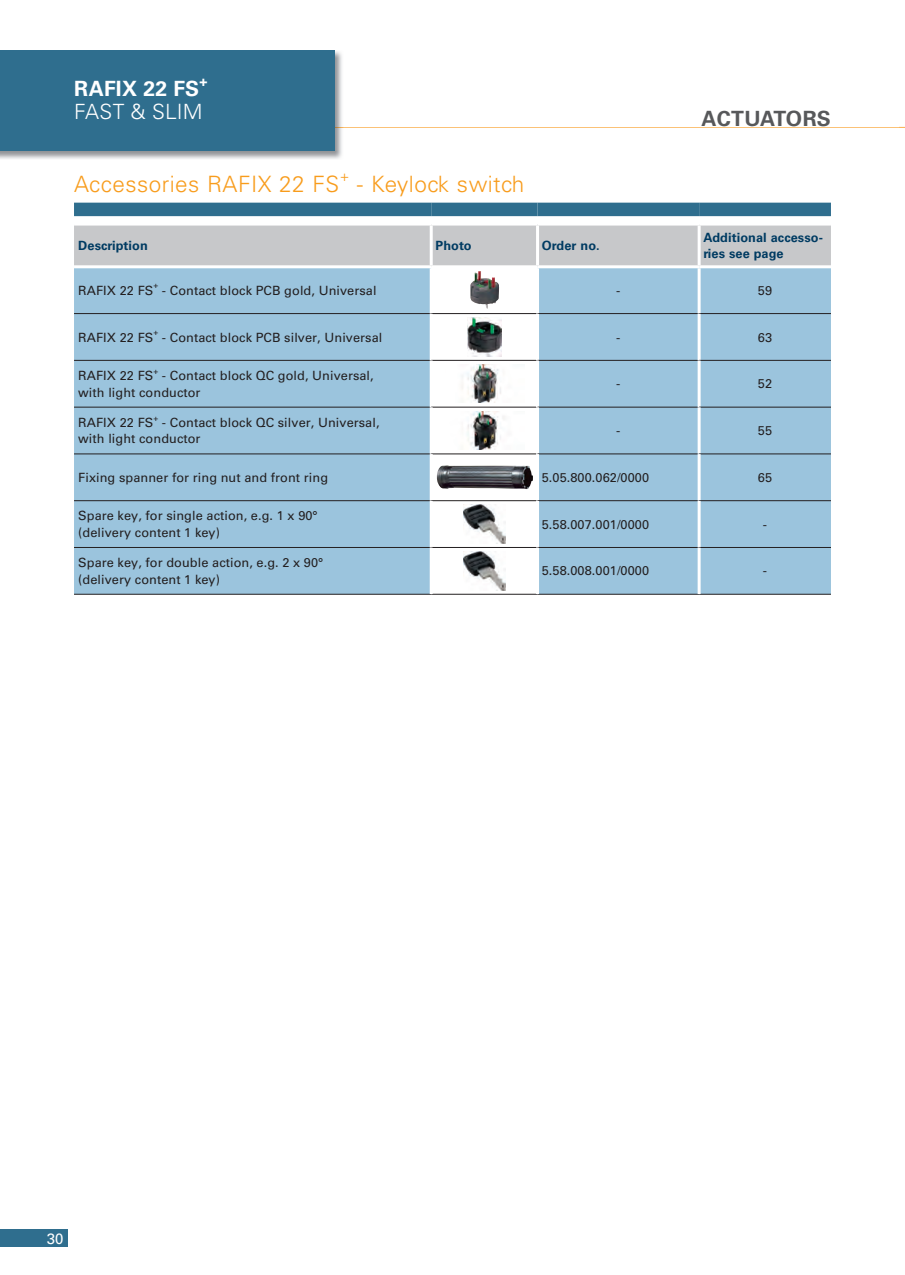
<style>
.page{position:relative;width:905px;height:1275px;background:#fff}
.page>*{position:absolute;margin:0;border:0;box-sizing:border-box;transform-origin:0 0}
.t1{font:300 22.5px "Univers LT Std";letter-spacing:.02em;color:#f89c1c}
.t2{font:700 21px "Univers LT Std";letter-spacing:.01em;color:#fff}
.t3{font:300 21px "Univers LT Std";letter-spacing:.01em;color:#fff}
.t4{font:700 21px "Univers";letter-spacing:.005em;color:#57585a}
.t5{font:15px "Univers LT Std";color:#fff}
.t6{font:300 14.7px "Univers LT Std";color:#f89c1c}
.t7{font:700 13.65px "Univers LT Std";color:#fff}
.t8{font:12.75px/16.5px "Univers LT Std";letter-spacing:.005em;color:#231f20}
.t9{font:700 12.75px/16.5px "Univers LT Std";letter-spacing:.005em;color:#003b62}
.t10{font:8.25px "Univers LT Std";color:#231f20}
</style>
<div class="page">
<div style="left:0;top:1229px;width:68px;height:18px;background:#2f6e8e"></div>
<hr style="left:0;top:127px;width:899px;height:1px;background:#faae4b">
<img style="left:0;top:51px;width:342px;height:108px">
<div style="left:0;top:50px;width:335px;height:100px;background:#2f6e8e"></div>
<svg style="left:74px;top:226px;width:757px;height:368px;background:#a7c8dc"></svg>
<hr style="left:74px;top:265px;width:357px;height:3px;background:#fff">
<hr style="left:74px;top:313px;width:357px;height:1px;background:#231f20">
<hr style="left:74px;top:360px;width:357px;height:1px;background:#231f20">
<hr style="left:74px;top:407px;width:357px;height:1px;background:#231f20">
<hr style="left:74px;top:454px;width:357px;height:1px;background:#231f20">
<hr style="left:74px;top:500px;width:357px;height:1px;background:#231f20">
<hr style="left:74px;top:547px;width:357px;height:1px;background:#231f20">
<hr style="left:74px;top:594px;width:357px;height:1px;background:#231f20">
<hr style="left:430px;top:226px;width:3px;height:39px;background:#fff">
<hr style="left:431px;top:265px;width:106px;height:3px;background:#fff">
<hr style="left:430px;top:268px;width:3px;height:45px;background:#fff">
<hr style="left:431px;top:313px;width:106px;height:1px;background:#231f20">
<hr style="left:430px;top:314px;width:3px;height:46px;background:#fff">
<hr style="left:431px;top:360px;width:106px;height:1px;background:#231f20">
<hr style="left:430px;top:360px;width:3px;height:47px;background:#fff">
<hr style="left:431px;top:407px;width:106px;height:1px;background:#231f20">
<hr style="left:430px;top:407px;width:3px;height:47px;background:#fff">
<hr style="left:431px;top:454px;width:106px;height:1px;background:#231f20">
<hr style="left:430px;top:454px;width:3px;height:46px;background:#fff">
<hr style="left:431px;top:500px;width:106px;height:1px;background:#231f20">
<hr style="left:430px;top:501px;width:3px;height:46px;background:#fff">
<hr style="left:431px;top:547px;width:106px;height:1px;background:#231f20">
<hr style="left:431px;top:594px;width:106px;height:1px;background:#231f20">
<hr style="left:430px;top:548px;width:3px;height:46px;background:#fff">
<hr style="left:536px;top:226px;width:3px;height:39px;background:#fff">
<hr style="left:537px;top:265px;width:162px;height:3px;background:#fff">
<hr style="left:536px;top:268px;width:3px;height:45px;background:#fff">
<hr style="left:537px;top:313px;width:162px;height:1px;background:#231f20">
<hr style="left:536px;top:314px;width:3px;height:46px;background:#fff">
<hr style="left:537px;top:360px;width:162px;height:1px;background:#231f20">
<hr style="left:536px;top:360px;width:3px;height:47px;background:#fff">
<hr style="left:537px;top:407px;width:162px;height:1px;background:#231f20">
<hr style="left:536px;top:407px;width:3px;height:47px;background:#fff">
<hr style="left:537px;top:454px;width:162px;height:1px;background:#231f20">
<hr style="left:536px;top:454px;width:3px;height:46px;background:#fff">
<hr style="left:537px;top:500px;width:162px;height:1px;background:#231f20">
<hr style="left:536px;top:501px;width:3px;height:46px;background:#fff">
<hr style="left:537px;top:547px;width:162px;height:1px;background:#231f20">
<hr style="left:537px;top:594px;width:162px;height:1px;background:#231f20">
<hr style="left:536px;top:548px;width:3px;height:46px;background:#fff">
<hr style="left:698px;top:226px;width:3px;height:39px;background:#fff">
<hr style="left:699px;top:265px;width:132px;height:3px;background:#fff">
<hr style="left:698px;top:268px;width:3px;height:45px;background:#fff">
<hr style="left:699px;top:313px;width:132px;height:1px;background:#231f20">
<hr style="left:698px;top:314px;width:3px;height:46px;background:#fff">
<hr style="left:699px;top:360px;width:132px;height:1px;background:#231f20">
<hr style="left:698px;top:360px;width:3px;height:47px;background:#fff">
<hr style="left:699px;top:407px;width:132px;height:1px;background:#231f20">
<hr style="left:698px;top:407px;width:3px;height:47px;background:#fff">
<hr style="left:699px;top:454px;width:132px;height:1px;background:#231f20">
<hr style="left:698px;top:454px;width:3px;height:46px;background:#fff">
<hr style="left:699px;top:500px;width:132px;height:1px;background:#231f20">
<hr style="left:698px;top:501px;width:3px;height:46px;background:#fff">
<hr style="left:699px;top:547px;width:132px;height:1px;background:#231f20">
<hr style="left:699px;top:594px;width:132px;height:1px;background:#231f20">
<hr style="left:698px;top:548px;width:3px;height:46px;background:#fff">
<div style="left:74px;top:203px;width:357px;height:13px;background:#2f6e8e"></div>
<div style="left:431px;top:203px;width:106px;height:13px;background:#2f6e8e"></div>
<div style="left:537px;top:203px;width:162px;height:13px;background:#2f6e8e"></div>
<div style="left:699px;top:203px;width:132px;height:13px;background:#2f6e8e"></div>
<img style="left:470px;top:271px;width:29px;height:38px">
<img style="left:468px;top:318px;width:34px;height:38px">
<img style="left:445px;top:365px;width:80px;height:38px">
<img style="left:445px;top:411px;width:80px;height:39px">
<img style="left:437px;top:465px;width:96px;height:24px">
<img style="left:464px;top:505px;width:42px;height:38px">
<img style="left:464px;top:552px;width:42px;height:38px">
<h2 class="t2" style="left:74px;top:76px;width:127px">RAFIX 22 FS</h2>
<p class="t7" style="left:200px;top:73px;width:9px">+</p>
<h2 class="t3" style="left:74px;top:99px;width:130px">FAST &amp; SLIM</h2>
<h2 class="t4" style="left:701px;top:106px;width:131px">ACTUATORS</h2>
<h1 class="t1" style="left:74px;top:171px;width:267px">Accessories RAFIX 22 FS</h1>
<p class="t6" style="left:340px;top:167px;width:11px">+</p>
<h1 class="t1" style="left:357px;top:171px;width:169px">- Keylock switch</h1>
<p class="t9" style="left:78px;top:237px;width:71px">Description</p>
<p class="t9" style="left:435px;top:237px;width:38px">Photo</p>
<p class="t9" style="left:542px;top:237px;width:59px">Order no.</p>
<p class="t9" style="left:703px;top:229px;width:121px">Additional accesso&shy;ries see page</p>
<p class="t8" style="left:78px;top:282px;width:77px">RAFIX 22 FS</p>
<p class="t10" style="left:153px;top:281px;width:6px">+</p>
<p class="t8" style="left:162px;top:282px;width:216px">- Contact block PCB gold, Universal</p>
<p class="t8" style="left:616px;top:282px;width:6px">-</p>
<p class="t8" style="left:758px;top:282px;width:16px">59</p>
<p class="t8" style="left:78px;top:329px;width:77px">RAFIX 22 FS</p>
<p class="t10" style="left:153px;top:327px;width:6px">+</p>
<p class="t8" style="left:162px;top:329px;width:222px">- Contact block PCB silver, Universal</p>
<p class="t8" style="left:616px;top:329px;width:6px">-</p>
<p class="t8" style="left:758px;top:329px;width:16px">63</p>
<p class="t8" style="left:78px;top:367px;width:77px">RAFIX 22 FS</p>
<p class="t10" style="left:153px;top:366px;width:6px">+</p>
<p class="t8" style="left:78px;top:367px;width:297px;text-indent:84px">- Contact block QC gold, Universal, with light conductor</p>
<p class="t8" style="left:616px;top:376px;width:6px">-</p>
<p class="t8" style="left:758px;top:376px;width:16px">52</p>
<p class="t8" style="left:78px;top:414px;width:77px">RAFIX 22 FS</p>
<p class="t10" style="left:153px;top:413px;width:6px">+</p>
<p class="t8" style="left:78px;top:414px;width:303px;text-indent:84px">- Contact block QC silver, Universal, with light conductor</p>
<p class="t8" style="left:616px;top:422px;width:6px">-</p>
<p class="t8" style="left:758px;top:422px;width:16px">55</p>
<p class="t8" style="left:78px;top:469px;width:251px">Fixing spanner for ring nut and front ring</p>
<p class="t8" style="left:542px;top:469px;width:109px">5.05.800.062/0000</p>
<p class="t8" style="left:758px;top:469px;width:16px">65</p>
<p class="t8" style="left:78px;top:508px;width:241px">Spare key, for single action, e.g. 1 x 90° (delivery content 1 key)</p>
<p class="t8" style="left:542px;top:516px;width:109px">5.58.007.001/0000</p>
<p class="t8" style="left:763px;top:516px;width:6px">-</p>
<p class="t8" style="left:78px;top:554px;width:247px">Spare key, for double action, e.g. 2 x 90° (delivery content 1 key)</p>
<p class="t8" style="left:542px;top:563px;width:109px">5.58.008.001/0000</p>
<p class="t8" style="left:763px;top:563px;width:6px">-</p>
<p class="t5" style="left:47px;top:1229px;width:18px">30</p>
</div>
